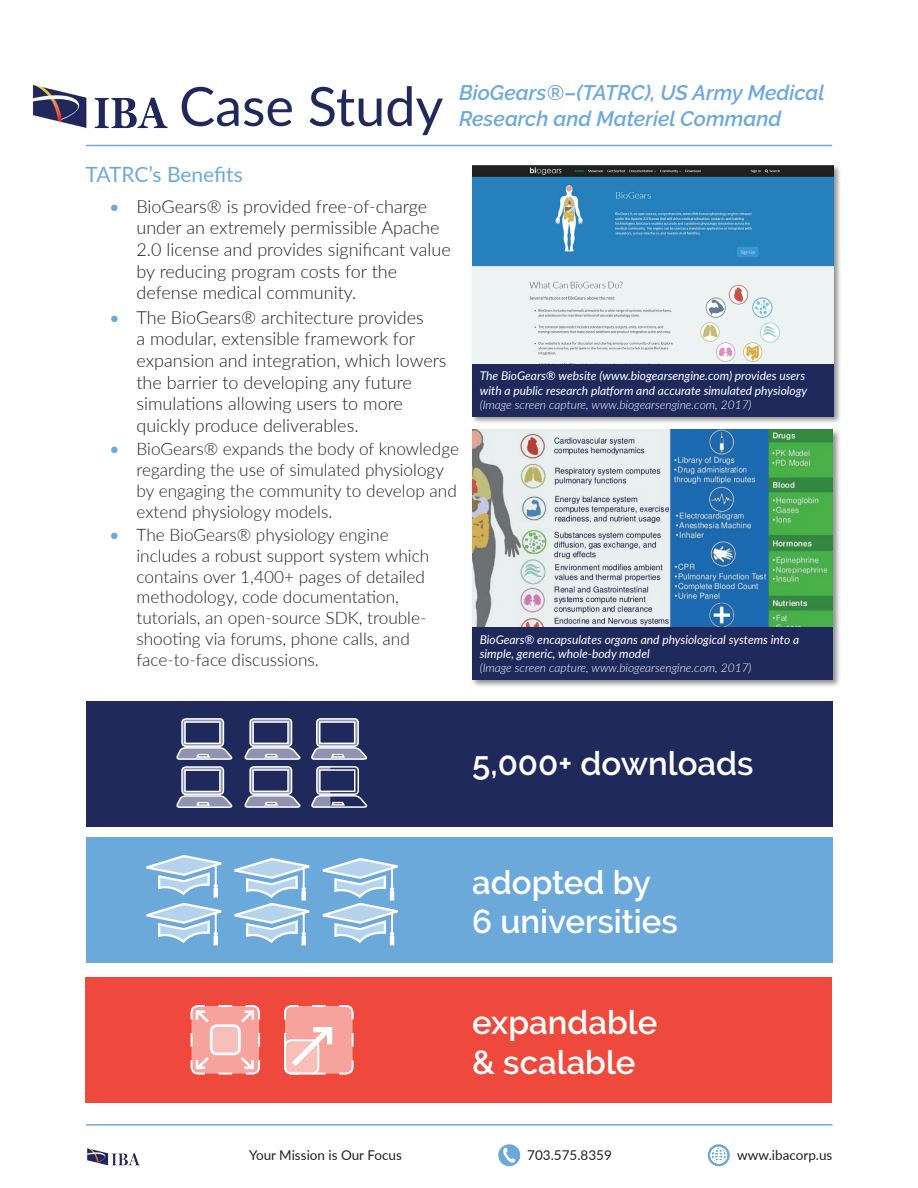
<style>
.page{position:relative;width:918px;height:1188px;background:#fff}
.page>*{position:absolute;margin:0;border:0;box-sizing:border-box;transform-origin:0 0}
.t1{font:54px "Lato";color:#20295c}
.t2{font:600 33px/39.6px "Raleway";color:#fff}
.t3{font:italic 600 21px "Raleway";color:#6ca9db}
.t4{font:21px "Lato";letter-spacing:-.005em;color:#6ca9db}
.t5{font:300 18px/21.6px "Lato";color:#231f20}
.t6{font:300 17.25px/20.9px "Lato";color:#231f20}
.t7{font:13.5px "Lato";color:#231f20}
.t8{font:italic 12px/14.4px "Lato";color:#fff}
.t9{font:italic 300 12px "Lato";color:#fff}
.s1{font-weight:400;font-size:17.25px;color:#6ca9db}
.s2{font-weight:400;color:#6ca9db}
</style>
<div class="page">
<svg style="left:708px;top:1144px;width:22px;height:22px"></svg>
<svg style="left:711px;top:1147px;width:16px;height:17px"></svg>
<div style="left:498px;top:1144px;width:22px;height:22px;background:#6ca9db;border-radius:50%"></div>
<svg style="left:503px;top:1148px;width:13px;height:15px"></svg>
<img style="left:87px;top:1148px;width:53px;height:18px">
<hr style="left:86px;top:1124px;width:747px;height:2px;background:#6ca9db">
<div style="left:86px;top:977px;width:746px;height:125px;background:#ef493d"></div>
<svg style="left:284px;top:1005px;width:70px;height:70px;background:#f7b1ac"></svg>
<div style="left:327px;top:1027px;width:5px;height:17px;background:#fff"></div>
<div style="left:313px;top:1027px;width:17px;height:5px;background:#fff"></div>
<svg style="left:190px;top:1005px;width:71px;height:70px;background:#f7b1ac"></svg>
<div style="left:86px;top:838px;width:746px;height:125px;background:#6ca9db"></div>
<svg style="left:146px;top:855px;width:252px;height:90px"></svg>
<div style="left:86px;top:701px;width:746px;height:125px;background:#20295c"></div>
<svg style="left:311px;top:718px;width:57px;height:90px"></svg>
<svg style="left:244px;top:718px;width:57px;height:90px"></svg>
<svg style="left:176px;top:718px;width:57px;height:90px"></svg>
<div style="left:470px;top:164px;width:371px;height:524px;background:#231f20;opacity:.5"></div>
<img style="left:472px;top:430px;width:360px;height:197px">
<div style="left:472px;top:627px;width:360px;height:53px;background:#20295c"></div>
<img style="left:472px;top:165px;width:361px;height:199px">
<div style="left:472px;top:364px;width:361px;height:53px;background:#20295c"></div>
<hr style="left:86px;top:145px;width:746px;height:1px;background:#6ca9db">
<img style="left:32px;top:84px;width:136px;height:45px">
<h1 class="t1" style="left:179px;top:68px;width:266px">Case Study</h1>
<p class="t4" style="left:86px;top:160px;width:159px">TATRC’s Benefits</p>
<p class="t3" style="left:459px;top:81px;width:367px">BioGears®–(TATRC), US Army Medical</p>
<p class="t3" style="left:459px;top:106px;width:324px">Research and Materiel Command</p>
<p class="t5" style="left:136px;top:195px;width:316px;text-indent:-27px"><span class="s1">•</span> BioGears® is provided free-of-charge under an extremely permissible Apache 2.0 license and provides significant value by reducing program costs for the defense medical community.</p>
<p class="t5" style="left:136px;top:306px;width:312px;text-indent:-27px"><span class="s1">•</span> The BioGears® architecture provides<br>a modular, extensible framework for expansion and integration, which lowers the barrier to developing any future simulations allowing users to more quickly produce deliverables.</p>
<p class="t6" style="left:136px;top:438px;width:324px;text-indent:-27px"><span class="s2">•</span> BioGears® expands the body of knowledge regarding the use of simulated physiology by engaging the community to develop and extend physiology models.</p>
<p class="t6" style="left:136px;top:524px;width:294px;text-indent:-27px"><span class="s2">•</span> The BioGears® physiology engine includes a robust support system which contains over 1,400+ pages of detailed methodology, code documentation, tutorials, an open-source SDK, trouble&shy;shooting via forums, phone calls, and face-to-face discussions.</p>
<p class="t8" style="left:480px;top:368px;width:329px">The BioGears® website (www.biogearsengine.com) provides users with a public research platform and accurate simulated physiology</p>
<p class="t9" style="left:480px;top:397px;width:273px">(Image screen capture, www.biogearsengine.com, 2017)</p>
<p class="t8" style="left:480px;top:631px;width:321px">BioGears® encapsulates organs and physiological systems into a simple, generic, whole-body model</p>
<p class="t9" style="left:480px;top:660px;width:273px">(Image screen capture, www.biogearsengine.com, 2017)</p>
<h2 class="t2" style="left:472px;top:744px;width:283px">5,000+ downloads</h2>
<h2 class="t2" style="left:472px;top:862px;width:207px">adopted by<br>6 universities</h2>
<h2 class="t2" style="left:472px;top:1003px;width:187px">expandable &amp; scalable</h2>
<p class="t7" style="left:249px;top:1146px;width:154px">Your Mission is Our Focus</p>
<p class="t7" style="left:527px;top:1146px;width:86px">703.575.8359</p>
<p class="t7" style="left:737px;top:1146px;width:97px">www.ibacorp.us</p>
</div>
